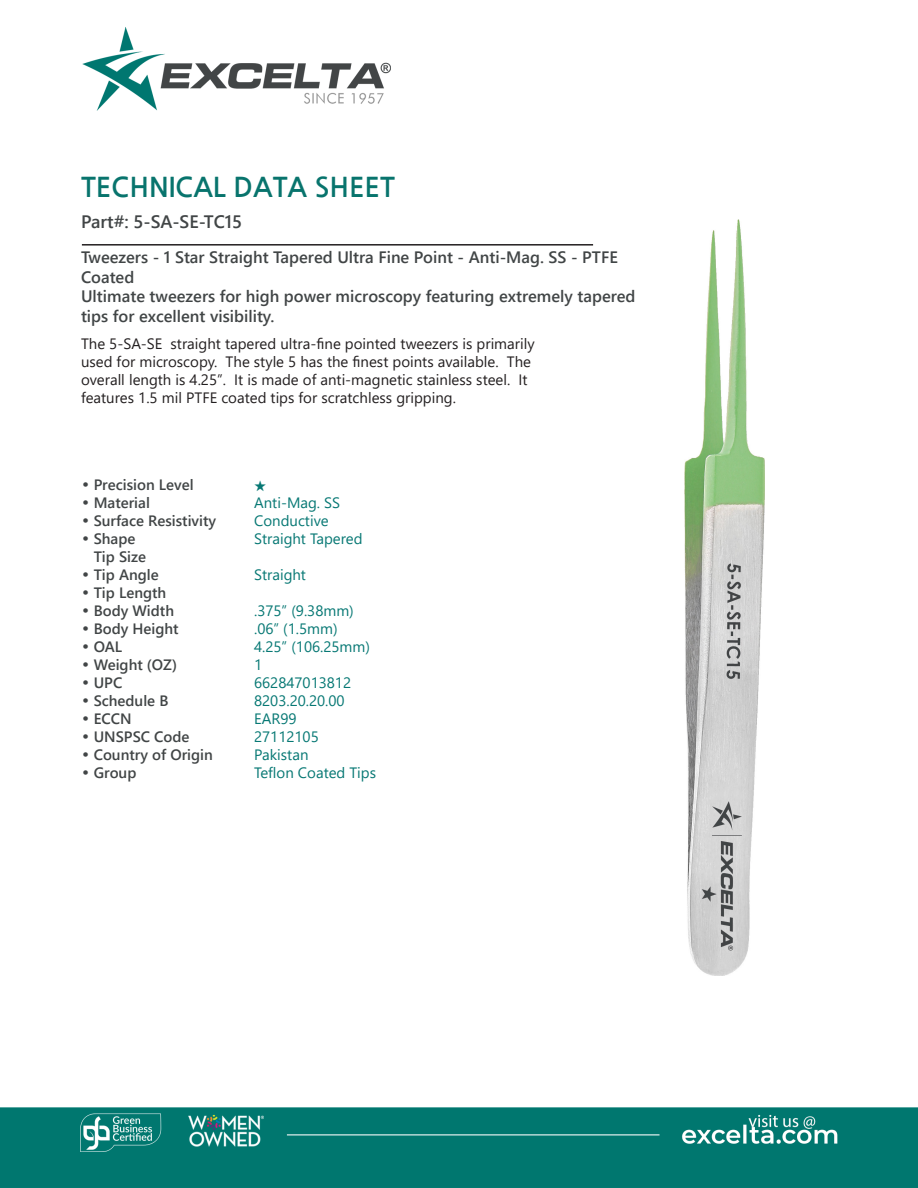
<style>
.page{position:relative;width:918px;height:1188px;background:#fff}
.page>*{position:absolute;margin:0;border:0;box-sizing:border-box;transform-origin:0 0}
.t1{font:700 27px "Nanum Gothic";color:#08746d}
.t2{font:700 18px "Yu Gothic UI";color:#414546}
.t3{font:700 16.5px/19.8px "Yu Gothic UI";color:#414546}
.t4{font:15px/18px "Yu Gothic UI";color:#231f20}
.CT_s_CTM{font:700 15px "Yu Gothic UI";color:#414546}
.CT_s_CTM-2{font:15px "Yu Gothic UI";color:#077874}
.s1{font-family:"Century Gothic";font-weight:400}
</style>
<div class="page">
<img style="left:0;top:27px;width:918px;height:1161px">
<img style="left:684px;top:220px;width:81px;height:756px">
<hr style="left:82px;top:244px;width:511px;height:2px;background:#231f20">
<svg style="left:255px;top:481px;width:11px;height:11px"></svg>
<p class="t1" style="left:81px;top:173px;width:315px">TECHNICAL DATA SHEET</p>
<p class="t2" style="left:81px;top:212px;width:163px">Part#: 5-SA-SE-TC15</p>
<p class="t3" style="left:81px;top:247px;width:538px">Tweezers - 1 Star Straight Tapered Ultra Fine Point - Anti-Mag. SS - PTFE<br>Coated</p>
<p class="t3" style="left:81px;top:287px;width:556px">Ultimate tweezers for high power microscopy featuring extremely tapered tips for excellent visibility.</p>
<p class="t4" style="left:81px;top:333px;width:455px">The 5-SA-SE straight tapered ultra-fine pointed tweezers is primarily used for microscopy. The style 5 has the finest points available. The overall length is 4.25”. It is made of anti-magnetic stainless steel. It features 1.5 mil PTFE coated tips for scratchless gripping.</p>
<p class="CT_s_CTM" style="left:81px;top:476px;width:114px"><span class="s1">•</span> Precision Level</p>
<p class="CT_s_CTM" style="left:81px;top:494px;width:70px"><span class="s1">•</span> Material</p>
<p class="CT_s_CTM-2" style="left:254px;top:489px;width:88px">Anti-Mag. SS</p>
<p class="CT_s_CTM" style="left:81px;top:512px;width:137px"><span class="s1">•</span> Surface Resistivity</p>
<p class="CT_s_CTM-2" style="left:254px;top:507px;width:76px">Conductive</p>
<p class="CT_s_CTM" style="left:81px;top:530px;width:56px"><span class="s1">•</span> Shape</p>
<p class="CT_s_CTM-2" style="left:254px;top:525px;width:110px">Straight Tapered</p>
<p class="CT_s_CTM" style="left:94px;top:548px;width:54px">Tip Size</p>
<p class="CT_s_CTM" style="left:81px;top:566px;width:79px"><span class="s1">•</span> Tip Angle</p>
<p class="CT_s_CTM-2" style="left:254px;top:561px;width:53px">Straight</p>
<p class="CT_s_CTM" style="left:81px;top:584px;width:87px"><span class="s1">•</span> Tip Length</p>
<p class="CT_s_CTM" style="left:81px;top:602px;width:95px"><span class="s1">•</span> Body Width</p>
<p class="CT_s_CTM-2" style="left:254px;top:597px;width:101px">.375” (9.38mm)</p>
<p class="CT_s_CTM" style="left:81px;top:620px;width:99px"><span class="s1">•</span> Body Height</p>
<p class="CT_s_CTM-2" style="left:254px;top:615px;width:85px">.06” (1.5mm)</p>
<p class="CT_s_CTM" style="left:81px;top:638px;width:43px"><span class="s1">•</span> OAL</p>
<p class="CT_s_CTM-2" style="left:254px;top:633px;width:117px">4.25” (106.25mm)</p>
<p class="CT_s_CTM" style="left:81px;top:656px;width:98px"><span class="s1">•</span> Weight (OZ)</p>
<p class="CT_s_CTM-2" style="left:254px;top:651px;width:10px">1</p>
<p class="CT_s_CTM" style="left:81px;top:674px;width:43px"><span class="s1">•</span> UPC</p>
<p class="CT_s_CTM-2" style="left:254px;top:669px;width:99px">662847013812</p>
<p class="CT_s_CTM" style="left:81px;top:692px;width:89px"><span class="s1">•</span> Schedule B</p>
<p class="CT_s_CTM-2" style="left:254px;top:687px;width:92px">8203.20.20.00</p>
<p class="CT_s_CTM" style="left:81px;top:710px;width:52px"><span class="s1">•</span> ECCN</p>
<p class="CT_s_CTM-2" style="left:254px;top:705px;width:44px">EAR99</p>
<p class="CT_s_CTM" style="left:81px;top:728px;width:110px"><span class="s1">•</span> UNSPSC Code</p>
<p class="CT_s_CTM-2" style="left:254px;top:723px;width:66px">27112105</p>
<p class="CT_s_CTM" style="left:81px;top:746px;width:133px"><span class="s1">•</span> Country of Origin</p>
<p class="CT_s_CTM-2" style="left:254px;top:741px;width:56px">Pakistan</p>
<p class="CT_s_CTM" style="left:81px;top:764px;width:57px"><span class="s1">•</span> Group</p>
<p class="CT_s_CTM-2" style="left:254px;top:759px;width:123px">Teflon Coated Tips</p>
</div>
